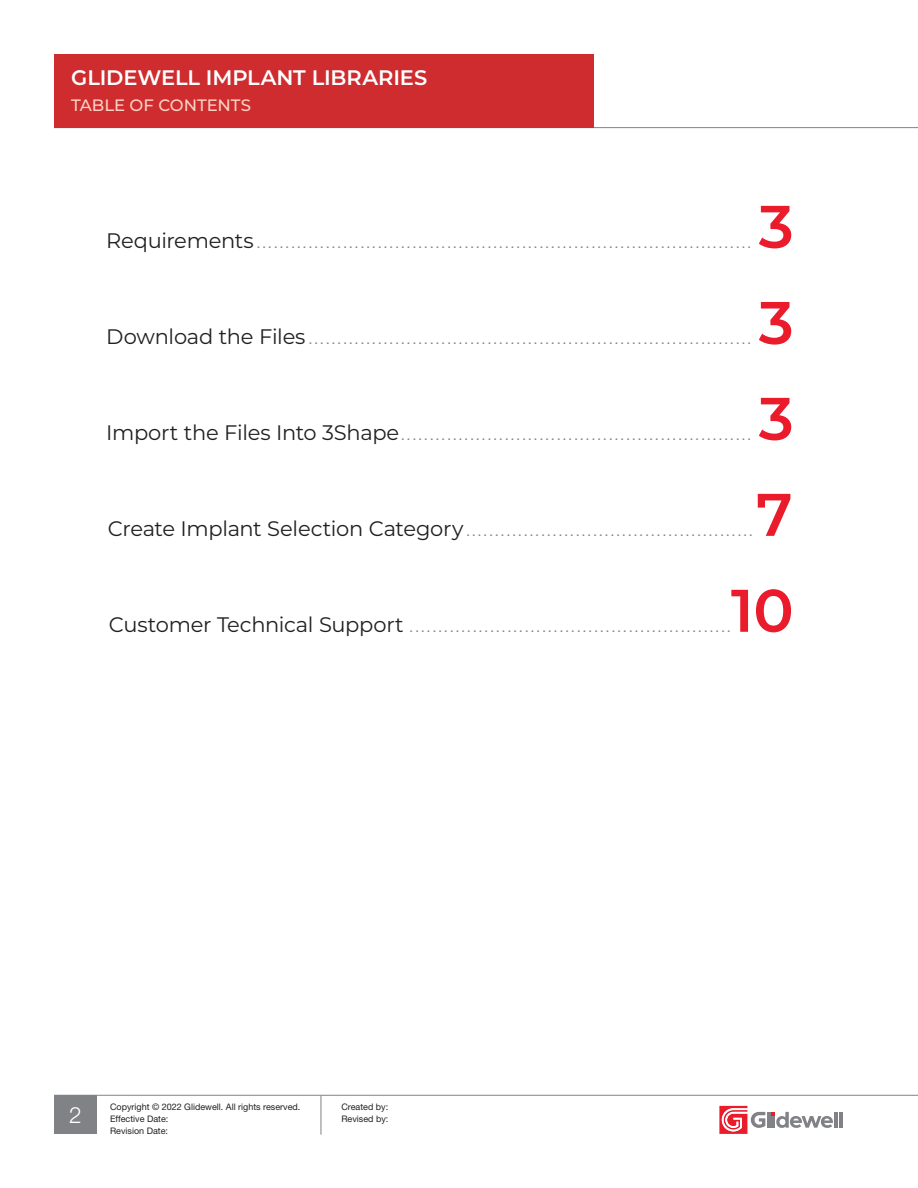
<style>
.page{position:relative;width:918px;height:1188px;background:#fff}
.page>*{position:absolute;margin:0;border:0;box-sizing:border-box;transform-origin:0 0}
.body_copy{font:600 60px "Montserrat";color:#ea1c2c}
.t1{font:300 22.5px "Helvetica Neue LT Std";color:#fff}
.Table_of_Contents_Re{font:300 21px "Montserrat";color:#808285}
.Header_Sections{font:600 21px "Montserrat";letter-spacing:-.005em;color:#fff}
.Header_Sections-2{font:500 16.5px "Montserrat";color:#fbd2c3}
.t2{font:9px "Helvetica Neue LT Std";color:#231f20}
.s1{font-weight:400;color:#231f20}
</style>
<div class="page">
<div style="left:54px;top:1095px;width:43px;height:39px;background:#808285"></div>
<hr style="left:54px;top:1095px;width:864px;height:1px;background:#808285">
<hr style="left:54px;top:127px;width:864px;height:1px;background:#808285">
<div style="left:54px;top:54px;width:540px;height:73px;background:#cf2c30"></div>
<hr style="left:321px;top:1096px;width:1px;height:39px;background:#808285">
<hr style="left:839px;top:1112px;width:3px;height:16px;background:#808285">
<hr style="left:834px;top:1112px;width:3px;height:16px;background:#808285">
<hr style="left:767px;top:1112px;width:3px;height:16px;background:#808285">
<svg style="left:719px;top:1106px;width:46px;height:28px"></svg>
<svg style="left:772px;top:1112px;width:61px;height:16px"></svg>
<p class="Header_Sections" style="left:71px;top:63px;width:357px">GLIDEWELL IMPLANT LIBRARIES</p>
<p class="Header_Sections-2" style="left:71px;top:93px;width:181px">TABLE OF CONTENTS</p>
<p class="Table_of_Contents_Re" style="left:106px;top:226px;width:647px"><span class="s1">Requirements</span>......................................................................................</p>
<p class="body_copy" style="left:759px;top:184px;width:36px">3</p>
<p class="Table_of_Contents_Re" style="left:106px;top:322px;width:647px"><span class="s1">Download the Files</span>.............................................................................</p>
<p class="body_copy" style="left:759px;top:280px;width:36px">3</p>
<p class="Table_of_Contents_Re" style="left:106px;top:418px;width:647px"><span class="s1">Import the Files Into 3Shape</span>.............................................................</p>
<p class="body_copy" style="left:759px;top:376px;width:36px">3</p>
<p class="body_copy" style="left:756px;top:472px;width:38px">7</p>
<p class="Table_of_Contents_Re" style="left:108px;top:514px;width:647px"><span class="s1">Create Implant Selection Category</span>..................................................</p>
<p class="body_copy" style="left:731px;top:568px;width:64px">10</p>
<p class="Table_of_Contents_Re" style="left:109px;top:610px;width:624px"><span class="s1">Customer Technical Support</span> ........................................................</p>
<p class="t1" style="left:69px;top:1102px;width:14px">2</p>
<p class="t2" style="left:110px;top:1101px;width:192px">Copyright © 2022 Glidewell. All rights reserved.</p>
<p class="t2" style="left:110px;top:1113px;width:60px">Effective Date:</p>
<p class="t2" style="left:110px;top:1125px;width:60px">Revision Date:</p>
<p class="t2" style="left:341px;top:1101px;width:48px">Created by:</p>
<p class="t2" style="left:341px;top:1113px;width:49px">Revised by:</p>
</div>
